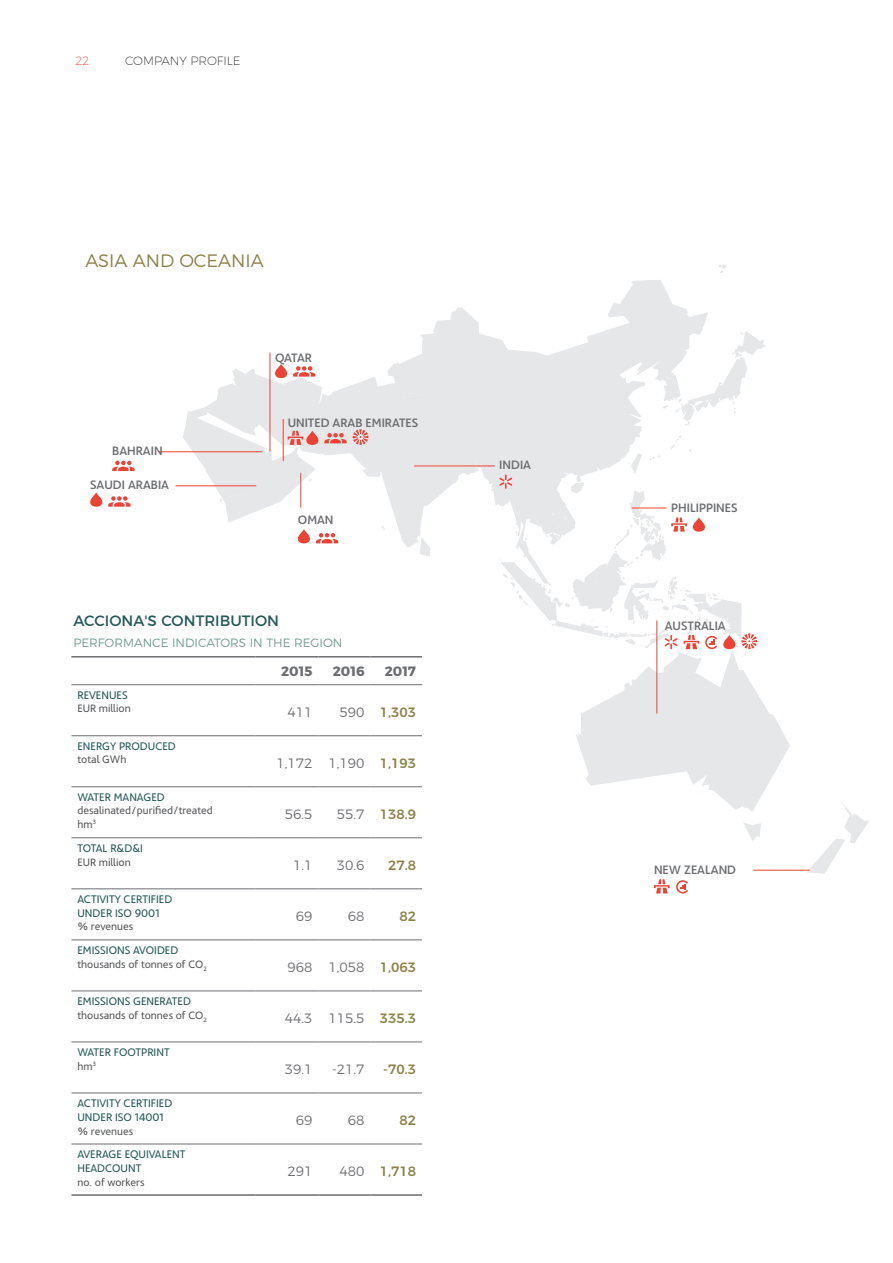
<style>
.page{position:relative;width:893px;height:1263px;background:#fff}
.page>*{position:absolute;margin:0;border:0;box-sizing:border-box;transform-origin:0 0}
._03_SUBTITULO{font:300 18px "Montserrat";color:#8c8249}
._60_TITULAR_TABLA_GR{font:15px "Montserrat";color:#265958}
._64_DATOS_GRAFICO{font:300 13.5px "Montserrat";color:#6c6d70}
._64_DATOS_GRAFICO-2{font:500 13.5px "Montserrat";color:#8c8249}
._64_DATOS_GRAFICO-3{font:700 13.5px "Montserrat";color:#6c6d70}
.t1{font:500 12.75px "Acciona";color:#6c6d70}
._61_SUBTITULO_TABLA{font:300 12px "Montserrat";color:#719c93}
.t2{font:200 12px "Montserrat";color:#231f20}
.t3{font:200 12px "Montserrat";color:#ee4234}
._64_DATOS_GRAFICO-4{font:11.55px/13.8px "Acciona";color:#265958}
._64_DATOS_GRAFICO-5{font:11.25px/13.5px "Acciona";color:#57585a}
._62_Unidades_tablas{font:11.25px "Acciona";color:#57585a}
</style>
<div class="page">
<svg style="left:433px;top:280px;width:275px;height:51px"></svg>
<svg style="left:718px;top:265px;width:8px;height:8px"></svg>
<svg style="left:806px;top:803px;width:63px;height:71px"></svg>
<hr style="left:176px;top:485px;width:80px;height:1px;background:#ee4234">
<hr style="left:158px;top:451px;width:104px;height:1px;background:#ee4234">
<hr style="left:753px;top:870px;width:57px;height:1px;background:#ee4234">
<svg style="left:90px;top:492px;width:12px;height:15px"></svg>
<svg style="left:108px;top:496px;width:22px;height:11px"></svg>
<svg style="left:112px;top:461px;width:22px;height:10px"></svg>
<svg style="left:183px;top:331px;width:607px;height:510px"></svg>
<svg style="left:654px;top:879px;width:16px;height:14px"></svg>
<svg style="left:676px;top:880px;width:12px;height:13px"></svg>
<hr style="left:71px;top:656px;width:185px;height:1px;background:#6c6d70">
<hr style="left:256px;top:656px;width:62px;height:1px;background:#6c6d70">
<hr style="left:318px;top:656px;width:53px;height:1px;background:#6c6d70">
<hr style="left:371px;top:656px;width:51px;height:1px;background:#6c6d70">
<hr style="left:71px;top:684px;width:185px;height:1px;background:#6c6d70">
<hr style="left:256px;top:684px;width:62px;height:1px;background:#6c6d70">
<hr style="left:318px;top:684px;width:53px;height:1px;background:#6c6d70">
<hr style="left:371px;top:684px;width:51px;height:1px;background:#6c6d70">
<hr style="left:71px;top:735px;width:185px;height:1px;background:#6c6d70">
<hr style="left:256px;top:735px;width:62px;height:1px;background:#6c6d70">
<hr style="left:318px;top:735px;width:53px;height:1px;background:#6c6d70">
<hr style="left:371px;top:735px;width:51px;height:1px;background:#6c6d70">
<hr style="left:71px;top:786px;width:185px;height:1px;background:#6c6d70">
<hr style="left:256px;top:786px;width:62px;height:1px;background:#6c6d70">
<hr style="left:318px;top:786px;width:53px;height:1px;background:#6c6d70">
<hr style="left:371px;top:786px;width:51px;height:1px;background:#6c6d70">
<hr style="left:71px;top:837px;width:185px;height:1px;background:#6c6d70">
<hr style="left:256px;top:837px;width:62px;height:1px;background:#6c6d70">
<hr style="left:318px;top:837px;width:53px;height:1px;background:#6c6d70">
<hr style="left:371px;top:837px;width:51px;height:1px;background:#6c6d70">
<hr style="left:71px;top:888px;width:185px;height:1px;background:#6c6d70">
<hr style="left:256px;top:888px;width:62px;height:1px;background:#6c6d70">
<hr style="left:318px;top:888px;width:53px;height:1px;background:#6c6d70">
<hr style="left:371px;top:888px;width:51px;height:1px;background:#6c6d70">
<hr style="left:71px;top:1194px;width:185px;height:2px;background:#6c6d70">
<hr style="left:256px;top:1194px;width:62px;height:2px;background:#6c6d70">
<hr style="left:318px;top:1194px;width:53px;height:2px;background:#6c6d70">
<hr style="left:371px;top:1194px;width:51px;height:2px;background:#6c6d70">
<hr style="left:71px;top:939px;width:185px;height:1px;background:#6c6d70">
<hr style="left:256px;top:939px;width:62px;height:1px;background:#6c6d70">
<hr style="left:318px;top:939px;width:53px;height:1px;background:#6c6d70">
<hr style="left:371px;top:939px;width:51px;height:1px;background:#6c6d70">
<hr style="left:71px;top:990px;width:185px;height:1px;background:#6c6d70">
<hr style="left:256px;top:990px;width:62px;height:1px;background:#6c6d70">
<hr style="left:318px;top:990px;width:53px;height:1px;background:#6c6d70">
<hr style="left:371px;top:990px;width:51px;height:1px;background:#6c6d70">
<hr style="left:71px;top:1041px;width:185px;height:1px;background:#6c6d70">
<hr style="left:256px;top:1041px;width:62px;height:1px;background:#6c6d70">
<hr style="left:318px;top:1041px;width:53px;height:1px;background:#6c6d70">
<hr style="left:371px;top:1041px;width:51px;height:1px;background:#6c6d70">
<hr style="left:71px;top:1092px;width:185px;height:1px;background:#6c6d70">
<hr style="left:256px;top:1092px;width:62px;height:1px;background:#6c6d70">
<hr style="left:318px;top:1092px;width:53px;height:1px;background:#6c6d70">
<hr style="left:371px;top:1092px;width:51px;height:1px;background:#6c6d70">
<hr style="left:71px;top:1143px;width:185px;height:1px;background:#6c6d70">
<hr style="left:256px;top:1143px;width:62px;height:1px;background:#6c6d70">
<hr style="left:318px;top:1143px;width:53px;height:1px;background:#6c6d70">
<hr style="left:371px;top:1143px;width:51px;height:1px;background:#6c6d70">
<p class="t3" style="left:76px;top:52px;width:15px">22</p>
<p class="t2" style="left:125px;top:52px;width:117px">COMPANY PROFILE</p>
<p class="_03_SUBTITULO" style="left:85px;top:247px;width:180px">ASIA AND OCEANIA</p>
<p class="t1" style="left:112px;top:440px;width:52px">BAHRAIN</p>
<p class="t1" style="left:90px;top:474px;width:80px">SAUDI ARABIA</p>
<p class="t1" style="left:275px;top:347px;width:38px">QATAR</p>
<p class="t1" style="left:288px;top:412px;width:132px">UNITED ARAB EMIRATES</p>
<p class="t1" style="left:298px;top:509px;width:37px">OMAN</p>
<p class="_60_TITULAR_TABLA_GR" style="left:73px;top:609px;width:207px">ACCIONA'S CONTRIBUTION</p>
<p class="_61_SUBTITULO_TABLA" style="left:73px;top:633px;width:271px">PERFORMANCE INDICATORS IN THE REGION</p>
<p class="_64_DATOS_GRAFICO-3" style="left:281px;top:660px;width:33px">2015</p>
<p class="_64_DATOS_GRAFICO-3" style="left:333px;top:660px;width:33px">2016</p>
<p class="_64_DATOS_GRAFICO-3" style="left:385px;top:660px;width:33px">2017</p>
<p class="_64_DATOS_GRAFICO-4" style="left:77px;top:687px;width:52px">REVENUES</p>
<p class="_64_DATOS_GRAFICO-5" style="left:77px;top:701px;width:55px">EUR million</p>
<p class="_64_DATOS_GRAFICO" style="left:287px;top:701px;width:26px">411</p>
<p class="_64_DATOS_GRAFICO" style="left:340px;top:701px;width:26px">590</p>
<p class="_64_DATOS_GRAFICO-2" style="left:380px;top:701px;width:38px">1,303</p>
<p class="_64_DATOS_GRAFICO-4" style="left:77px;top:738px;width:100px">ENERGY PRODUCED</p>
<p class="_64_DATOS_GRAFICO-5" style="left:77px;top:752px;width:50px">total GWh</p>
<p class="_64_DATOS_GRAFICO" style="left:276px;top:752px;width:37px">1,172</p>
<p class="_64_DATOS_GRAFICO" style="left:329px;top:752px;width:37px">1,190</p>
<p class="_64_DATOS_GRAFICO-2" style="left:380px;top:752px;width:38px">1,193</p>
<p class="_64_DATOS_GRAFICO-4" style="left:77px;top:789px;width:89px">WATER MANAGED</p>
<p class="_64_DATOS_GRAFICO-5" style="left:77px;top:803px;width:137px">desalinated/purified/treated hm<sup>3</sup></p>
<p class="_64_DATOS_GRAFICO" style="left:285px;top:803px;width:29px">56.5</p>
<p class="_64_DATOS_GRAFICO" style="left:337px;top:803px;width:29px">55.7</p>
<p class="_64_DATOS_GRAFICO-2" style="left:380px;top:803px;width:38px">138.9</p>
<p class="_64_DATOS_GRAFICO-4" style="left:77px;top:840px;width:67px">TOTAL R&amp;D&amp;I</p>
<p class="_64_DATOS_GRAFICO-5" style="left:77px;top:854px;width:55px">EUR million</p>
<p class="_64_DATOS_GRAFICO" style="left:293px;top:854px;width:21px">1.1</p>
<p class="_64_DATOS_GRAFICO" style="left:337px;top:854px;width:29px">30.6</p>
<p class="_64_DATOS_GRAFICO-2" style="left:388px;top:854px;width:30px">27.8</p>
<p class="_64_DATOS_GRAFICO-4" style="left:77px;top:891px;width:96px">ACTIVITY CERTIFIED<br>UNDER ISO 9001</p>
<p class="_64_DATOS_GRAFICO-5" style="left:77px;top:919px;width:57px">% revenues</p>
<p class="_64_DATOS_GRAFICO" style="left:296px;top:905px;width:18px">69</p>
<p class="_64_DATOS_GRAFICO" style="left:348px;top:905px;width:18px">68</p>
<p class="_64_DATOS_GRAFICO-2" style="left:399px;top:905px;width:18px">82</p>
<p class="_64_DATOS_GRAFICO-4" style="left:77px;top:942px;width:102px">EMISSIONS AVOIDED</p>
<p class="_62_Unidades_tablas" style="left:77px;top:955px;width:131px">thousands of tonnes of CO<sub>2</sub></p>
<p class="_64_DATOS_GRAFICO" style="left:287px;top:956px;width:26px">968</p>
<p class="_64_DATOS_GRAFICO" style="left:329px;top:956px;width:37px">1,058</p>
<p class="_64_DATOS_GRAFICO-2" style="left:380px;top:956px;width:38px">1,063</p>
<p class="_64_DATOS_GRAFICO-4" style="left:77px;top:993px;width:115px">EMISSIONS GENERATED</p>
<p class="_62_Unidades_tablas" style="left:77px;top:1006px;width:131px">thousands of tonnes of CO<sub>2</sub></p>
<p class="_64_DATOS_GRAFICO" style="left:285px;top:1007px;width:29px">44.3</p>
<p class="_64_DATOS_GRAFICO" style="left:329px;top:1007px;width:38px">115.5</p>
<p class="_64_DATOS_GRAFICO-2" style="left:380px;top:1007px;width:38px">335.3</p>
<p class="_64_DATOS_GRAFICO-4" style="left:77px;top:1044px;width:94px">WATER FOOTPRINT</p>
<p class="_62_Unidades_tablas" style="left:77px;top:1057px;width:20px">hm<sup>3</sup></p>
<p class="_64_DATOS_GRAFICO" style="left:285px;top:1058px;width:29px">39.1</p>
<p class="_64_DATOS_GRAFICO" style="left:332px;top:1058px;width:34px">-21.7</p>
<p class="_64_DATOS_GRAFICO-2" style="left:383px;top:1058px;width:35px">-70.3</p>
<p class="_64_DATOS_GRAFICO-4" style="left:77px;top:1095px;width:96px">ACTIVITY CERTIFIED<br>UNDER ISO 14001</p>
<p class="_64_DATOS_GRAFICO-5" style="left:77px;top:1123px;width:57px">% revenues</p>
<p class="_64_DATOS_GRAFICO" style="left:296px;top:1110px;width:18px">69</p>
<p class="_64_DATOS_GRAFICO" style="left:348px;top:1110px;width:18px">68</p>
<p class="_64_DATOS_GRAFICO-2" style="left:399px;top:1109px;width:18px">82</p>
<p class="_64_DATOS_GRAFICO-4" style="left:77px;top:1146px;width:110px">AVERAGE EQUIVALENT<br>HEADCOUNT</p>
<p class="_62_Unidades_tablas" style="left:77px;top:1173px;width:68px">no. of workers</p>
<p class="_64_DATOS_GRAFICO" style="left:287px;top:1161px;width:26px">291</p>
<p class="_64_DATOS_GRAFICO" style="left:340px;top:1161px;width:26px">480</p>
<p class="_64_DATOS_GRAFICO-2" style="left:380px;top:1160px;width:38px">1,718</p>
<p class="t1" style="left:499px;top:455px;width:33px">INDIA</p>
<p class="t1" style="left:671px;top:498px;width:68px">PHILIPPINES</p>
<p class="t1" style="left:665px;top:615px;width:63px">AUSTRALIA</p>
<p class="t1" style="left:654px;top:859px;width:84px">NEW ZEALAND</p>
</div>
